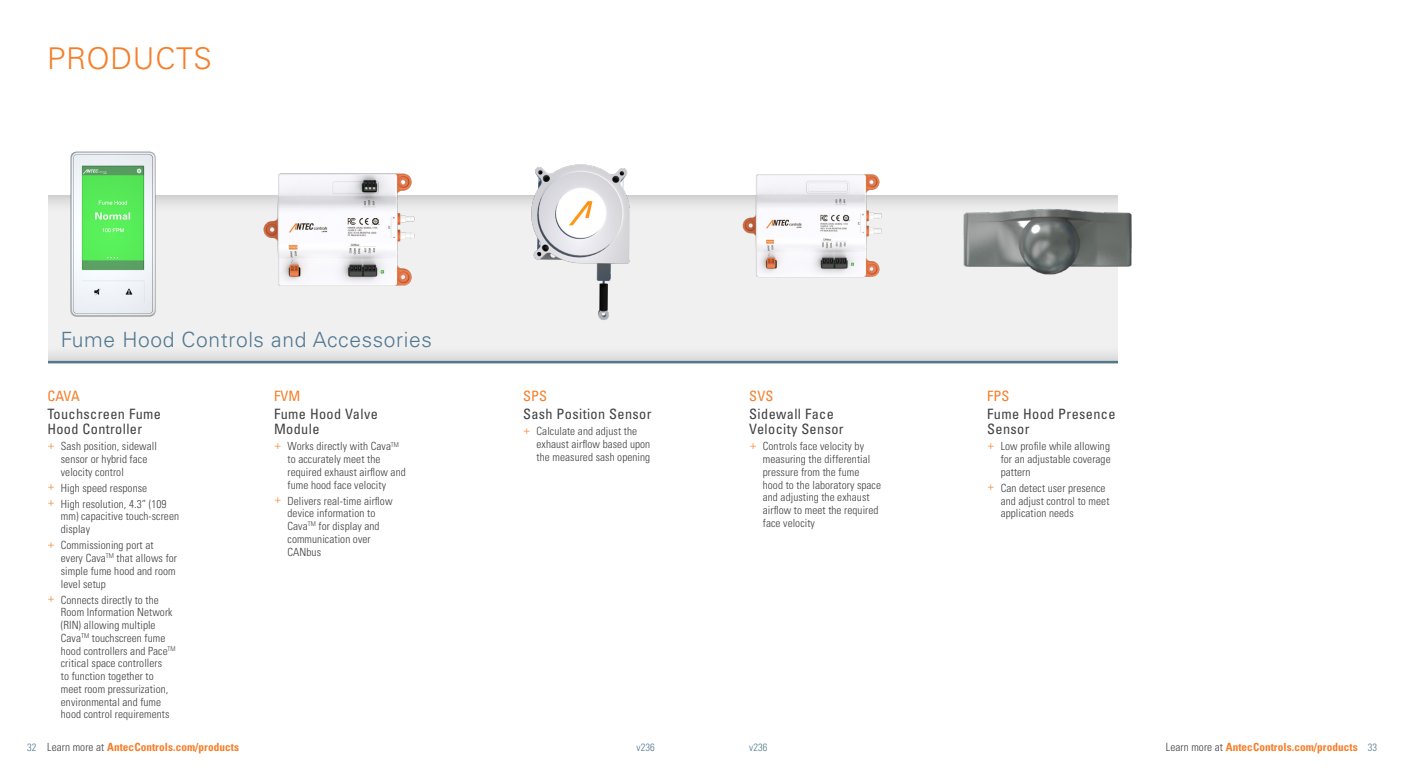
<style>
.page{position:relative;width:1404px;height:778px;background:#fff}
.page>*{position:absolute;margin:0;border:0;box-sizing:border-box;transform-origin:0 0}
.t1{font:300 30px "Univers LT Std";letter-spacing:.025em;color:#f57e29}
.t2{font:300 21px "Univers LT Std";letter-spacing:.03em;color:#517891}
.t3{font:condensed 14.25px/15px "Univers LT Std";letter-spacing:.025em;color:#414042}
.t4{font:condensed 14.25px "Univers LT Std";letter-spacing:.005em;color:#f57e29}
.t5{font:300 condensed 11.25px/12.8px "Univers LT Std";letter-spacing:.005em;color:#414042}
.t6{font:700 condensed 11.25px "Univers LT Std";letter-spacing:.005em;color:#f57e29}
.t7{font:300 condensed 10.5px "Univers LT Std";color:#517891}
.s1{font-stretch:normal;color:#f68a3c}
.s2{font-weight:300;color:#414042}
</style>
<div class="page">
<div style="left:0;top:185px;width:1404px;height:180px;background:#000;opacity:.3"></div>
<hr style="left:47px;top:361px;width:1115px;height:2px;background:#517891">
<div style="left:0;top:187px;width:47px;height:186px;background:#fff"></div>
<div style="left:1119px;top:187px;width:285px;height:186px;background:#fff"></div>
<img style="left:530px;top:164px;width:102px;height:162px">
<img style="left:739px;top:174px;width:147px;height:111px">
<img style="left:961px;top:206px;width:171px;height:73px">
<img style="left:64px;top:151px;width:98px;height:168px">
<img style="left:263px;top:173px;width:154px;height:119px">
<h1 class="t1" style="left:47px;top:40px;width:166px">PRODUCTS</h1>
<h2 class="t2" style="left:61px;top:327px;width:373px">Fume Hood Controls and Accessories</h2>
<p class="t4" style="left:47px;top:387px;width:34px">CAVA</p>
<p class="t3" style="left:47px;top:406px;width:115px">Touchscreen Fume<br>Hood Controller</p>
<p class="t5" style="left:61px;top:440px;width:98px;text-indent:-14px"><span class="s1">+</span> Sash position, sidewall sensor or hybrid face velocity control</p>
<p class="t5" style="left:47px;top:480px;width:121px;line-height:16px"><span class="s1">+</span> High speed response<br><span class="s1">+</span> High resolution, 4.3” (109</p>
<p class="t5" style="left:61px;top:510px;width:120px">mm) capacitive touch-screen display</p>
<p class="t5" style="left:61px;top:539px;width:118px;text-indent:-13px"><span class="s1">+</span> Commissioning port at every Cava<sup>TM</sup> that allows for simple fume hood and room level setup</p>
<p class="t5" style="left:61px;top:593px;width:116px;text-indent:-14px"><span class="s1">+</span> Connects directly to the<br>Room Information Network (RIN) allowing multiple<br>Cava<sup>TM</sup> touchscreen fume hood controllers and Pace<sup>TM </sup>critical space controllers<br>to function together to meet room pressurization, environmental and fume hood control requirements</p>
<p class="t4" style="left:274px;top:387px;width:28px">FVM</p>
<p class="t3" style="left:274px;top:406px;width:105px">Fume Hood Valve<br>Module</p>
<p class="t5" style="left:288px;top:440px;width:120px;text-indent:-13px"><span class="s1">+</span> Works directly with Cava<sup>TM </sup>to accurately meet the required exhaust airflow and fume hood face velocity</p>
<p class="t5" style="left:288px;top:494px;width:106px;text-indent:-13px"><span class="s1">+</span> Delivers real-time airflow device information to<br>Cava<sup>TM</sup> for display and communication over<br>CANbus</p>
<p class="t4" style="left:523px;top:387px;width:25px">SPS</p>
<p class="t3" style="left:523px;top:406px;width:130px">Sash Position Sensor</p>
<p class="t5" style="left:537px;top:425px;width:115px;text-indent:-14px"><span class="s1">+</span> Calculate and adjust the exhaust airflow based upon the measured sash opening</p>
<p class="t4" style="left:749px;top:387px;width:25px">SVS</p>
<p class="t3" style="left:749px;top:406px;width:96px">Sidewall Face<br>Velocity Sensor</p>
<p class="t5" style="left:763px;top:440px;width:120px;text-indent:-14px"><span class="s1">+</span> Controls face velocity by measuring the differential pressure from the fume hood to the laboratory space and adjusting the exhaust airflow to meet the required face velocity</p>
<p class="t4" style="left:987px;top:387px;width:24px">FPS</p>
<p class="t3" style="left:987px;top:406px;width:130px">Fume Hood Presence<br>Sensor</p>
<p class="t5" style="left:1001px;top:440px;width:112px;text-align:justify;text-indent:-14px"><span class="s1">+</span> Low profile while allowing for an adjustable coverage pattern</p>
<p class="t5" style="left:1001px;top:481px;width:110px;text-indent:-14px"><span class="s1">+</span> Can detect user presence and adjust control to meet application needs</p>
<p class="t6" style="left:1166px;top:740px;width:193px"><span class="s2">Learn more at</span> AntecControls.com/products</p>
<p class="t6" style="left:47px;top:740px;width:193px"><span class="s2">Learn more at</span> AntecControls.com/products</p>
<p class="t7" style="left:27px;top:741px;width:11px">32</p>
<p class="t7" style="left:637px;top:741px;width:20px">v236</p>
<p class="t7" style="left:749px;top:741px;width:20px">v236</p>
<p class="t7" style="left:1368px;top:741px;width:11px">33</p>
</div>
